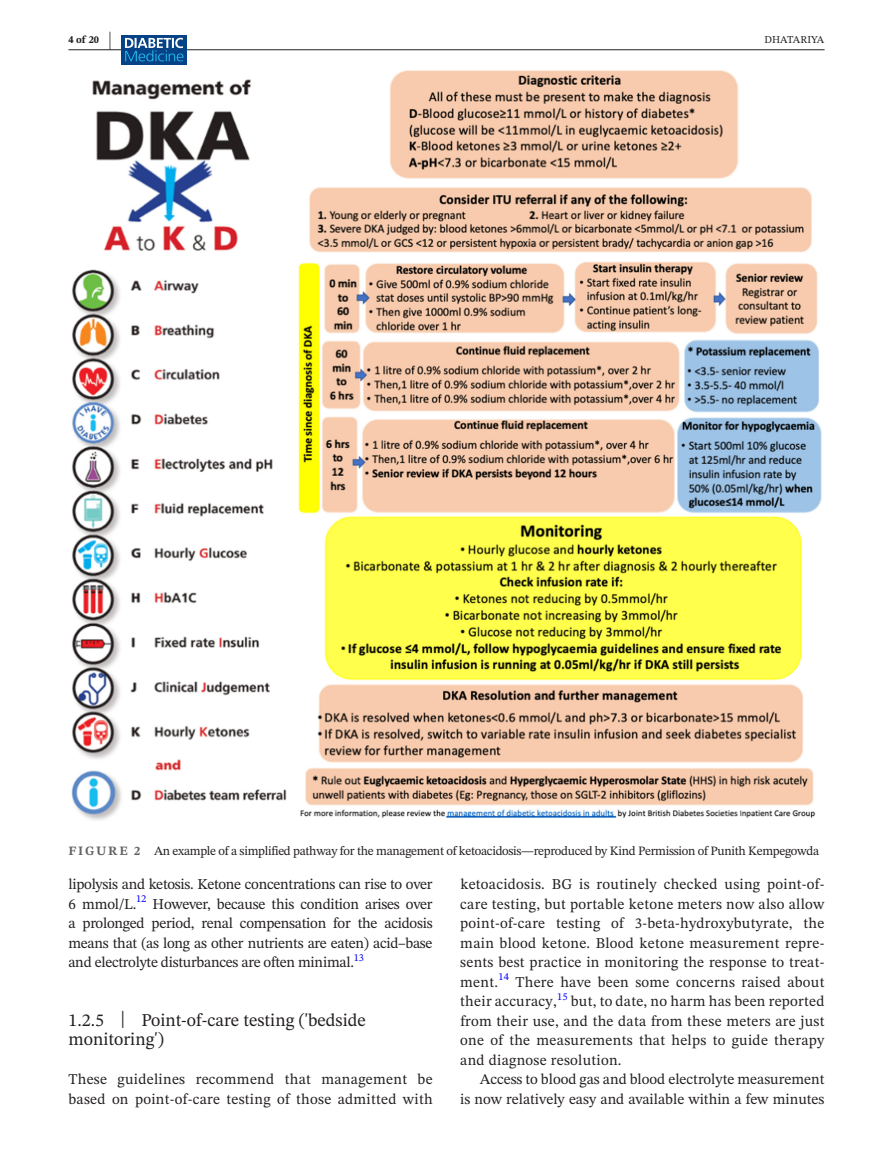
<style>
.page{position:relative;width:893px;height:1174px;background:#fff}
.page>*{position:absolute;margin:0;border:0;box-sizing:border-box;transform-origin:0 0}
.t1{font:18px/19.5px "STIX Two Text";color:#231f20}
.t2{font:15px/19.5px "STIX Two Text";letter-spacing:.02em;color:#231f20;text-align:justify}
.t3{font:15px/19.5px "STIX Two Text";color:#231f20;text-align:right}
.t4{font:15px/19.5px "STIX Two Text";letter-spacing:-.02em;color:#231f20}
.t5{font:12.75px "STIX Two Text";letter-spacing:-.025em;color:#231f20}
.t6{font:10.5px "STIX Two Text";color:#231f20}
.t7{font:10.5px "STIX Two Text";color:#00f}
.t8{font:700 10.5px "STIX Two Text";color:#231f20}
.s1{font-size:21px}
.s2{font-weight:700;color:#636366}
.s3{font-size:23.7px}
</style>
<div class="page">
<hr style="left:68px;top:49px;width:756px;height:1px;background:#231f20">
<div style="left:121px;top:35px;width:65px;height:30px;background:#054286"></div>
<svg style="left:125px;top:38px;width:58px;height:23px"></svg>
<img style="left:72px;top:70px;width:749px;height:750px">
<p class="t8" style="left:68px;top:32px;width:44px">4 of 20 <span class="s1">|</span></p>
<p class="t6" style="left:764px;top:32px;width:62px">DHATARIYA</p>
<p class="t5" style="left:68px;top:841px;width:752px"><span class="s2">F I G U R E 2</span> An example of a simplified pathway for the management of ketoacidosis—reproduced by Kind Permission of Punith Kempegowda</p>
<p class="t4" style="left:68px;top:874px;width:366px">lipolysis and ketosis. Ketone concentrations can rise to over<br>6 mmol/L.</p>
<p class="t7" style="left:136px;top:891px;width:12px">12</p>
<p class="t2" style="left:68px;top:894px;width:366px;text-indent:84px">However, because this condition arises over a prolonged period, renal compensation for the acidosis means that (as long as other nutrients are eaten) acid–base and electrolyte disturbances are often minimal.</p>
<p class="t7" style="left:354px;top:949px;width:12px">13</p>
<p class="t1" style="left:68px;top:1010px;width:299px">1.2.5 <span class="s3">|</span> Point-of-care testing ('bedside monitoring')</p>
<p class="t2" style="left:68px;top:1069px;width:366px">These guidelines recommend that management be based on point-of-care testing of those admitted with</p>
<p class="t2" style="left:460px;top:874px;width:366px">ketoacidosis. BG is routinely checked using point-of&shy;care testing, but portable ketone meters now also allow point-of-care testing of 3-beta-hydroxybutyrate, the main blood ketone. Blood ketone measurement repre&shy;sents best practice in monitoring the response to treat&shy;ment.</p>
<p class="t7" style="left:498px;top:969px;width:12px">14</p>
<p class="t2" style="left:460px;top:972px;width:366px;text-indent:55px">There have been some concerns raised about their accuracy,</p>
<p class="t7" style="left:557px;top:988px;width:12px">15</p>
<p class="t2" style="left:460px;top:991px;width:366px;text-indent:111px">but, to date, no harm has been reported from their use, and the data from these meters are just one of the measurements that helps to guide therapy and diagnose resolution.</p>
<p class="t3" style="left:460px;top:1069px;width:366px">Access to blood gas and blood electrolyte measurement<br>is now relatively easy and available within a few minutes</p>
</div>
